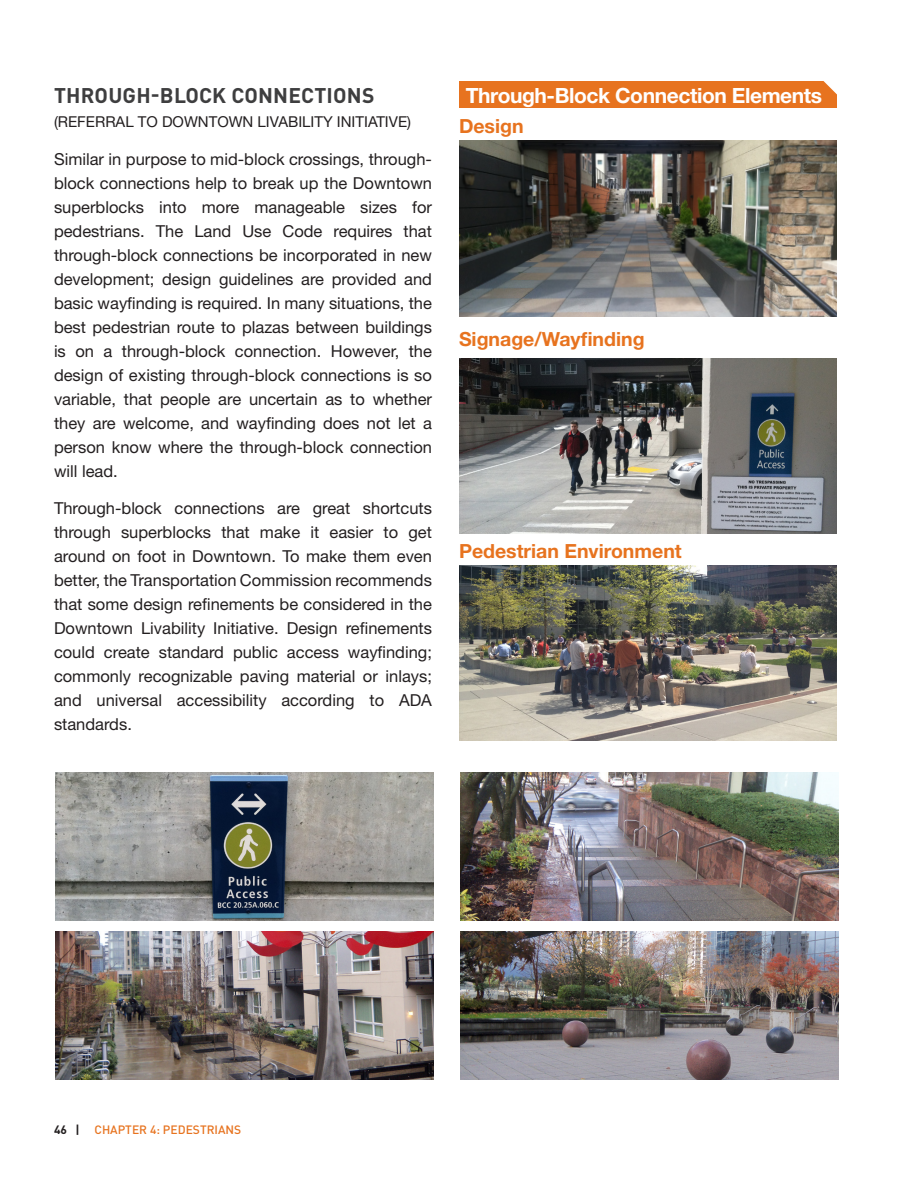
<style>
.page{position:relative;width:918px;height:1188px;background:#fff}
.page>*{position:absolute;margin:0;border:0;box-sizing:border-box;transform-origin:0 0}
.COB_S2_-_Components{font:700 21px "Helvetica Neue LT Std";letter-spacing:-.02em;color:#fff}
.COB_S1__Subheading_1{font:700 21px "DIN Pro";letter-spacing:.01em;color:#3e3e3f}
.COB_S2_-_Elements{font:700 19.5px "Helvetica Neue LT Std";color:#e7731f}
.COB_Body{font:16.5px/24px "Helvetica Neue LT Std";color:#231f20;text-align:justify}
.COB_S2{font:15px "Helvetica Neue LT Std";color:#231f20}
.t1{font:500 12px "DIN Pro";color:#e7731f}
.s1{font-weight:700;color:#231f20}
</style>
<div class="page">
<img style="left:460px;top:772px;width:378px;height:149px">
<img style="left:55px;top:772px;width:378px;height:149px">
<img style="left:460px;top:932px;width:378px;height:148px">
<img style="left:55px;top:932px;width:378px;height:148px">
<img style="left:459px;top:141px;width:378px;height:175px">
<img style="left:459px;top:358px;width:378px;height:176px">
<img style="left:459px;top:565px;width:378px;height:176px">
<div style="left:459px;top:81px;width:378px;height:27px;background:#e7731f"></div>
<p class="COB_S1__Subheading_1" style="left:54px;top:78px;width:322px">THROUGH-BLOCK CONNECTIONS</p>
<p class="COB_S2" style="left:54px;top:113px;width:359px">(REFERRAL TO DOWNTOWN LIVABILITY INITIATIVE)</p>
<p class="COB_Body" style="left:54px;top:146px;width:380px">Similar in purpose to mid-block crossings, through&shy;block connections help to break up the Downtown superblocks into more manageable sizes for pedestrians. The Land Use Code requires that through-block connections be incorporated in new development; design guidelines are provided and basic wayfinding is required. In many situations, the best pedestrian route to plazas between buildings is on a through-block connection. However, the design of existing through-block connections is so variable, that people are uncertain as to whether they are welcome, and wayfinding does not let a person know where the through-block connection will lead.</p>
<p class="COB_Body" style="left:54px;top:496px;width:380px">Through-block connections are great shortcuts through superblocks that make it easier to get around on foot in Downtown. To make them even better, the Transportation Commission recommends that some design refinements be considered in the Downtown Livability Initiative. Design refinements could create standard public access wayfinding; commonly recognizable paving material or inlays; and universal accessibility according to ADA standards.</p>
<p class="COB_S2_-_Components" style="left:466px;top:82px;width:358px">Through-Block Connection Elements</p>
<p class="COB_S2_-_Elements" style="left:459px;top:114px;width:66px">Design</p>
<p class="COB_S2_-_Elements" style="left:459px;top:327px;width:187px">Signage/Wayfinding</p>
<p class="COB_S2_-_Elements" style="left:459px;top:539px;width:224px">Pedestrian Environment</p>
<p class="t1" style="left:54px;top:1120px;width:189px"><span class="s1">46 |</span> CHAPTER 4: PEDESTRIANS</p>
</div>
